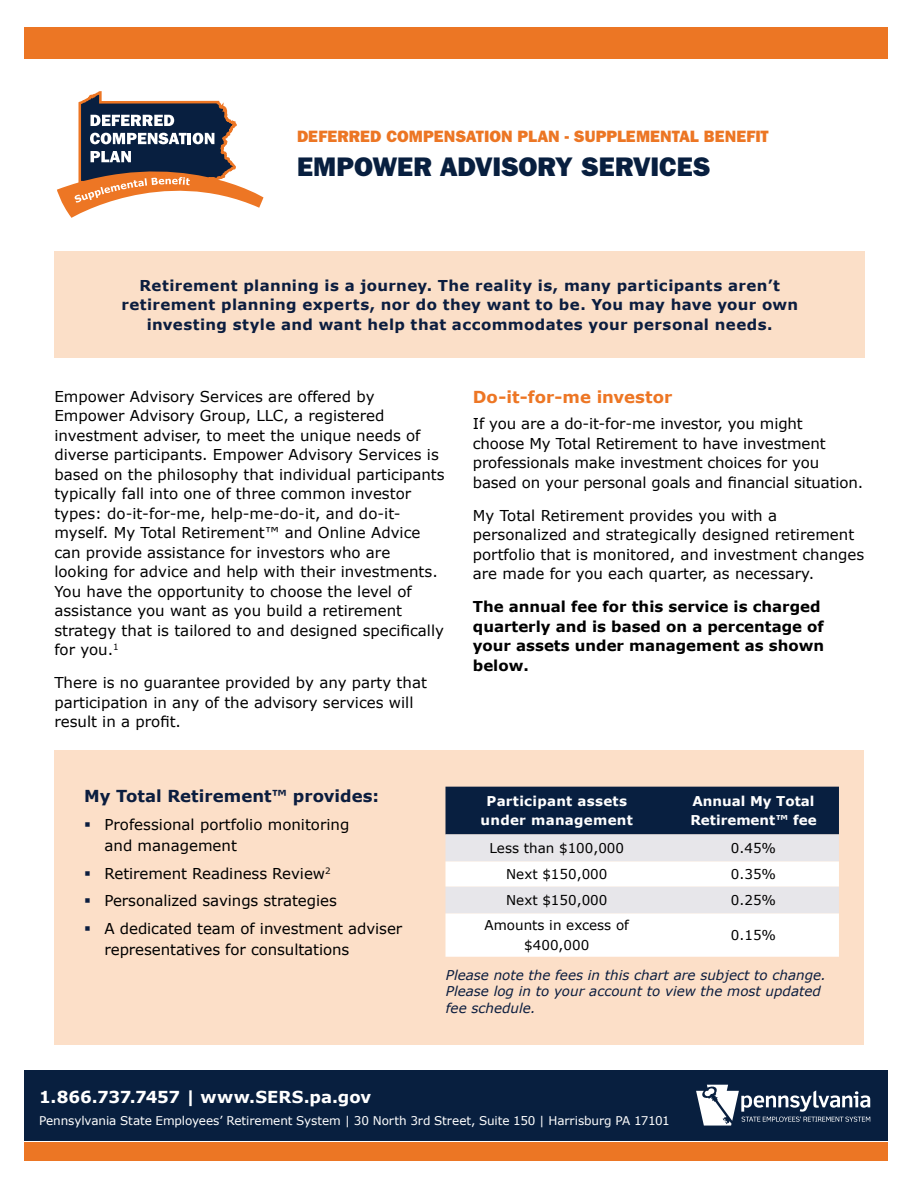
<style>
.page{position:relative;width:918px;height:1188px;background:#fff}
.page>*{position:absolute;margin:0;border:0;box-sizing:border-box;transform-origin:0 0}
.t1{font:27px "ITC Franklin Gothic Std Hvy";letter-spacing:-.005em;color:#081f3f}
.t2{font:16.5px "ITC Franklin Gothic Std Hvy";letter-spacing:.005em;color:#ec7624}
.t3{font:700 16.5px "Verdana";color:#fff}
.t4{font:700 16.5px "Verdana";color:#0b1d3f}
.t5{font:700 16.5px "Verdana";color:#ed7624}
.t6{font:15px/19.5px "Verdana";color:#000}
.t7{font:700 15px/19.5px "Verdana";letter-spacing:.025em;color:#0b1d3f;text-align:center}
.t8{font:700 15px/19.5px "Verdana";color:#000}
.t9{font:italic 13.5px/16.5px "Verdana";color:#0b1d3f}
.t10{font:13.5px/19.5px "Verdana";color:#000;text-align:center}
.t11{font:700 13.5px/19.5px "Verdana";letter-spacing:.02em;color:#fff;text-align:center}
.t12{font:700 13.5px/19.5px "Verdana";color:#fff}
.t13{font:12px "Verdana";letter-spacing:-.01em;color:#fff}
</style>
<div class="page">
<div style="left:24px;top:27px;width:864px;height:32px;background:#ec7624"></div>
<div style="left:24px;top:1070px;width:864px;height:70px;background:#081f3f"></div>
<div style="left:24px;top:1143px;width:864px;height:18px;background:#ec7624"></div>
<svg style="left:696px;top:1085px;width:174px;height:41px"></svg>
<div style="left:54px;top:251px;width:811px;height:107px;background:#fbdfc8"></div>
<div style="left:54px;top:750px;width:810px;height:294px;background:#fcdfc8"></div>
<svg style="left:446px;top:787px;width:393px;height:170px;background:#b2b8c2"></svg>
<svg style="left:57px;top:91px;width:207px;height:127px"></svg>
<p class="t2" style="left:297px;top:127px;width:473px">DEFERRED COMPENSATION PLAN - SUPPLEMENTAL BENEFIT</p>
<h1 class="t1" style="left:297px;top:151px;width:415px">EMPOWER ADVISORY SERVICES</h1>
<p class="t7" style="left:121px;top:276px;width:678px">Retirement planning is a journey. The reality is, many participants aren’t retirement planning experts, nor do they want to be. You may have your own investing style and want help that accommodates your personal needs.</p>
<p class="t6" style="left:54px;top:387px;width:392px">Empower Advisory Services are offered by Empower Advisory Group, LLC, a registered investment adviser, to meet the unique needs of diverse participants. Empower Advisory Services is based on the philosophy that individual participants typically fall into one of three common investor types: do-it-for-me, help-me-do-it, and do-it&shy;myself. My Total Retirement™ and Online Advice can provide assistance for investors who are looking for advice and help with their investments.<br>You have the opportunity to choose the level of assistance you want as you build a retirement strategy that is tailored to and designed specifically for you.<sup>1</sup></p>
<p class="t6" style="left:54px;top:673px;width:374px">There is no guarantee provided by any party that participation in any of the advisory services will result in a profit.</p>
<p class="t4" style="left:84px;top:785px;width:297px">My Total Retirement™ provides:</p>
<p class="t6" style="left:104px;top:814px;width:246px;line-height:21px">Professional portfolio monitoring and management</p>
<p class="t6" style="left:104px;top:860px;width:299px;line-height:27.8px">Retirement Readiness Review<sup>2<br></sup>Personalized savings strategies<br>A dedicated team of investment adviser</p>
<p class="t6" style="left:104px;top:940px;width:246px">representatives for consultations</p>
<p class="t5" style="left:473px;top:386px;width:201px">Do-it-for-me investor</p>
<p class="t6" style="left:473px;top:414px;width:392px">If you are a do-it-for-me investor, you might<br>choose My Total Retirement to have investment professionals make investment choices for you based on your personal goals and financial situation.</p>
<p class="t6" style="left:473px;top:506px;width:393px">My Total Retirement provides you with a personalized and strategically designed retirement portfolio that is monitored, and investment changes are made for you each quarter, as necessary.</p>
<p class="t8" style="left:473px;top:597px;width:353px">The annual fee for this service is charged quarterly and is based on a percentage of your assets under management as shown below.</p>
<p class="t11" style="left:481px;top:791px;width:154px">Participant assets under management</p>
<p class="t12" style="left:690px;top:791px;width:128px">Annual My Total<br>Retirement™ fee</p>
<p class="t10" style="left:489px;top:839px;width:136px">Less than $100,000</p>
<p class="t10" style="left:731px;top:839px;width:47px">0.45%</p>
<p class="t10" style="left:506px;top:865px;width:103px">Next $150,000</p>
<p class="t10" style="left:731px;top:865px;width:47px">0.35%</p>
<p class="t10" style="left:506px;top:891px;width:103px">Next $150,000</p>
<p class="t10" style="left:731px;top:891px;width:47px">0.25%</p>
<p class="t10" style="left:485px;top:916px;width:146px">Amounts in excess of $400,000</p>
<p class="t10" style="left:731px;top:926px;width:47px">0.15%</p>
<p class="t9" style="left:446px;top:967px;width:382px">Please note the fees in this chart are subject to change.<br>Please log in to your account to view the most updated fee schedule.</p>
<p class="t3" style="left:39px;top:1087px;width:334px">1.866.737.7457 | www.SERS.pa.gov</p>
<p class="t13" style="left:39px;top:1113px;width:632px">Pennsylvania State Employees’ Retirement System | 30 North 3rd Street, Suite 150 | Harrisburg PA 17101</p>
</div>
